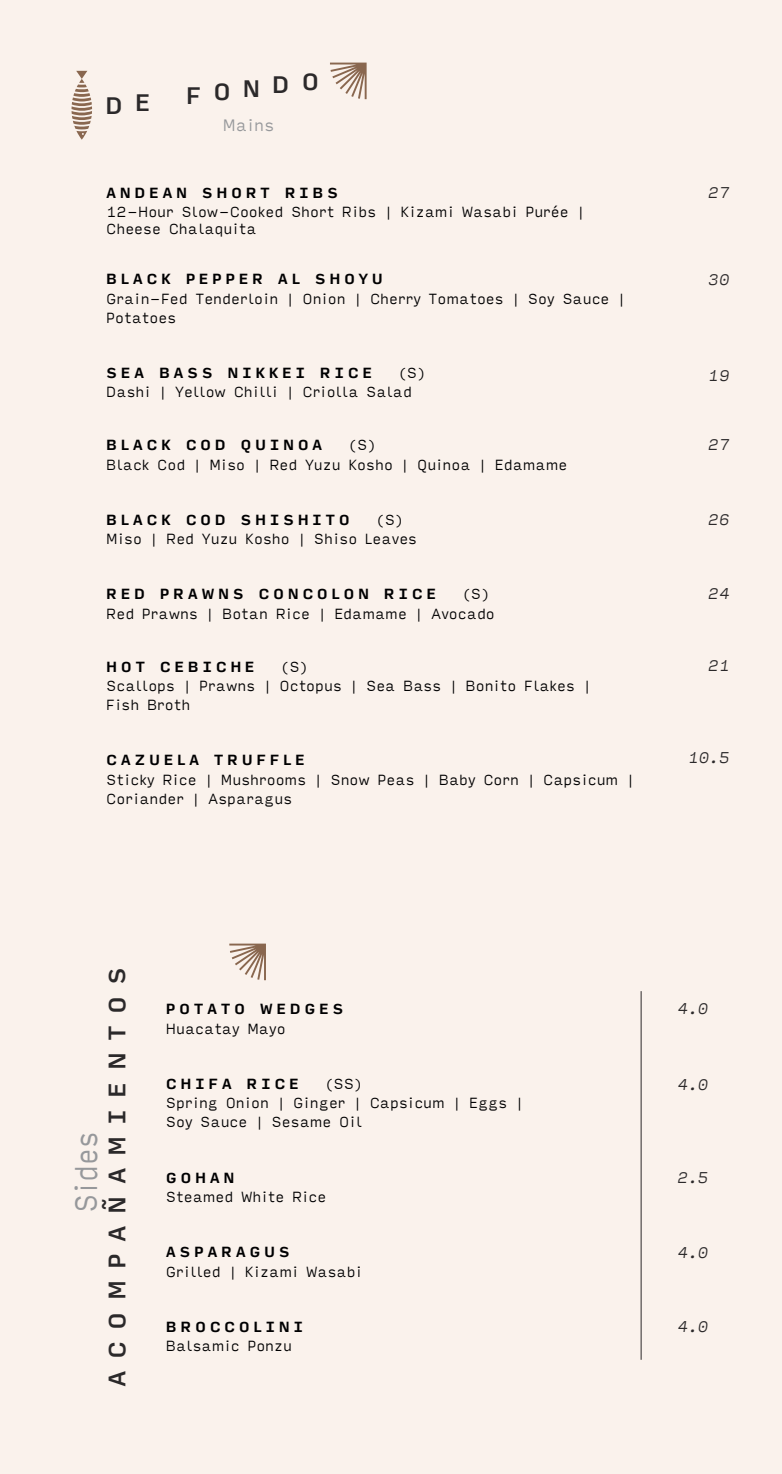
<style>
.page{position:relative;width:782px;height:1474px;background:#fff}
.page>*{position:absolute;margin:0;border:0;box-sizing:border-box;transform-origin:0 0}
.t1{font:300 29.93px "Input Sans";color:#96989b;scale:.88 1}
.t2{font:500 22.75px "Input Sans";letter-spacing:.5em;color:#2b292a}
.t3{font:300 15.75px "Input Sans";color:#96989b}
.t4{font:italic 300 14.88px "Input Sans";color:#2b292a}
.t5{font:300 14px/19.2px "Input Sans";color:#000001}
.t6{font:700 14px "Input Sans";letter-spacing:.25em;color:#000001}
</style>
<div class="page">
<div style="left:0;top:0;width:781px;height:1474px;background:#faf2ec"></div>
<svg style="left:330px;top:63px;width:36px;height:36px"></svg>
<svg style="left:71px;top:71px;width:21px;height:69px"></svg>
<hr style="left:640px;top:991px;width:1px;height:369px;background:#2b292a">
<svg style="left:229px;top:944px;width:37px;height:36px"></svg>
<h2 class="t2" style="left:105px;top:83px;width:47px">D E</h2>
<h2 class="t2" style="left:186px;top:68px;width:135px">FONDO</h2>
<p class="t3" style="left:223px;top:111px;width:53px">Mains</p>
<p class="t6" style="left:106px;top:180px;width:233px">ANDEAN SHORT RIBS</p>
<p class="t5" style="left:106px;top:203px;width:480px;line-height:16.8px">12-Hour Slow-Cooked Short Ribs | Kizami Wasabi Purée |<br>Cheese Chalaquita</p>
<p class="t6" style="left:106px;top:267px;width:278px">BLACK PEPPER AL SHOYU</p>
<p class="t5" style="left:106px;top:288px;width:521px">Grain-Fed Tenderloin | Onion | Cherry Tomatoes | Soy Sauce |<br>Potatoes</p>
<p class="t4" style="left:708px;top:179px;width:23px">27</p>
<p class="t4" style="left:708px;top:266px;width:23px">30</p>
<p class="t6" style="left:106px;top:360px;width:267px">SEA BASS NIKKEI RICE</p>
<p class="t5" style="left:106px;top:363px;width:321px;text-indent:291px">(S)<br>Dashi | Yellow Chilli | Criolla Salad</p>
<p class="t4" style="left:708px;top:362px;width:23px">19</p>
<p class="t6" style="left:106px;top:432px;width:217px">BLACK COD QUINOA</p>
<p class="t5" style="left:106px;top:435px;width:462px;text-indent:242px">(S)<br>Black Cod | Miso | Red Yuzu Kosho | Quinoa | Edamame</p>
<p class="t4" style="left:708px;top:431px;width:23px">27</p>
<p class="t6" style="left:106px;top:507px;width:245px">BLACK COD SHISHITO</p>
<p class="t5" style="left:106px;top:509px;width:312px;text-indent:269px">(S)<br>Miso | Red Yuzu Kosho | Shiso Leaves</p>
<p class="t4" style="left:708px;top:506px;width:23px">26</p>
<p class="t6" style="left:106px;top:582px;width:331px">RED PRAWNS CONCOLON RICE</p>
<p class="t5" style="left:106px;top:584px;width:390px;text-indent:355px">(S)<br>Red Prawns | Botan Rice | Edamame | Avocado</p>
<p class="t4" style="left:708px;top:580px;width:23px">24</p>
<p class="t5" style="left:106px;top:656px;width:486px;text-indent:174px">(S)<br>Scallops | Prawns | Octopus | Sea Bass | Bonito Flakes |<br>Fish Broth</p>
<p class="t6" style="left:106px;top:654px;width:150px">HOT CEBICHE</p>
<p class="t4" style="left:708px;top:652px;width:23px">21</p>
<p class="t6" style="left:106px;top:747px;width:200px">CAZUELA TRUFFLE</p>
<p class="t5" style="left:106px;top:769px;width:530px">Sticky Rice | Mushrooms | Snow Peas | Baby Corn | Capsicum |<br>Coriander | Asparagus</p>
<p class="t4" style="left:687px;top:744px;width:43px">10.5</p>
<h2 class="t2" style="left:96px;top:1387px;width:422px;rotate:-90deg">ACOMPAÑAMIENTOS</h2>
<h1 class="t1" style="left:59px;top:1213px;width:94px;rotate:-90deg">Sides</h1>
<p class="t6" style="left:166px;top:996px;width:179px">POTATO WEDGES</p>
<p class="t5" style="left:166px;top:1018px;width:121px">Huacatay Mayo</p>
<p class="t5" style="left:166px;top:1073px;width:359px;text-indent:159px">(SS)<br>Spring Onion | Ginger | Capsicum | Eggs |<br>Soy Sauce | Sesame Oil</p>
<p class="t6" style="left:166px;top:1071px;width:134px">CHIFA RICE</p>
<p class="t6" style="left:166px;top:1165px;width:70px">GOHAN</p>
<p class="t5" style="left:166px;top:1186px;width:162px">Steamed White Rice</p>
<p class="t6" style="left:166px;top:1239px;width:125px">ASPARAGUS</p>
<p class="t5" style="left:166px;top:1261px;width:198px">Grilled | Kizami Wasabi</p>
<p class="t6" style="left:166px;top:1314px;width:139px">BROCCOLINI</p>
<p class="t5" style="left:166px;top:1335px;width:127px">Balsamic Ponzu</p>
<p class="t4" style="left:677px;top:995px;width:33px">4.0</p>
<p class="t4" style="left:677px;top:1071px;width:33px">4.0</p>
<p class="t4" style="left:677px;top:1164px;width:33px">2.5</p>
<p class="t4" style="left:677px;top:1239px;width:33px">4.0</p>
<p class="t4" style="left:677px;top:1313px;width:33px">4.0</p>
</div>
